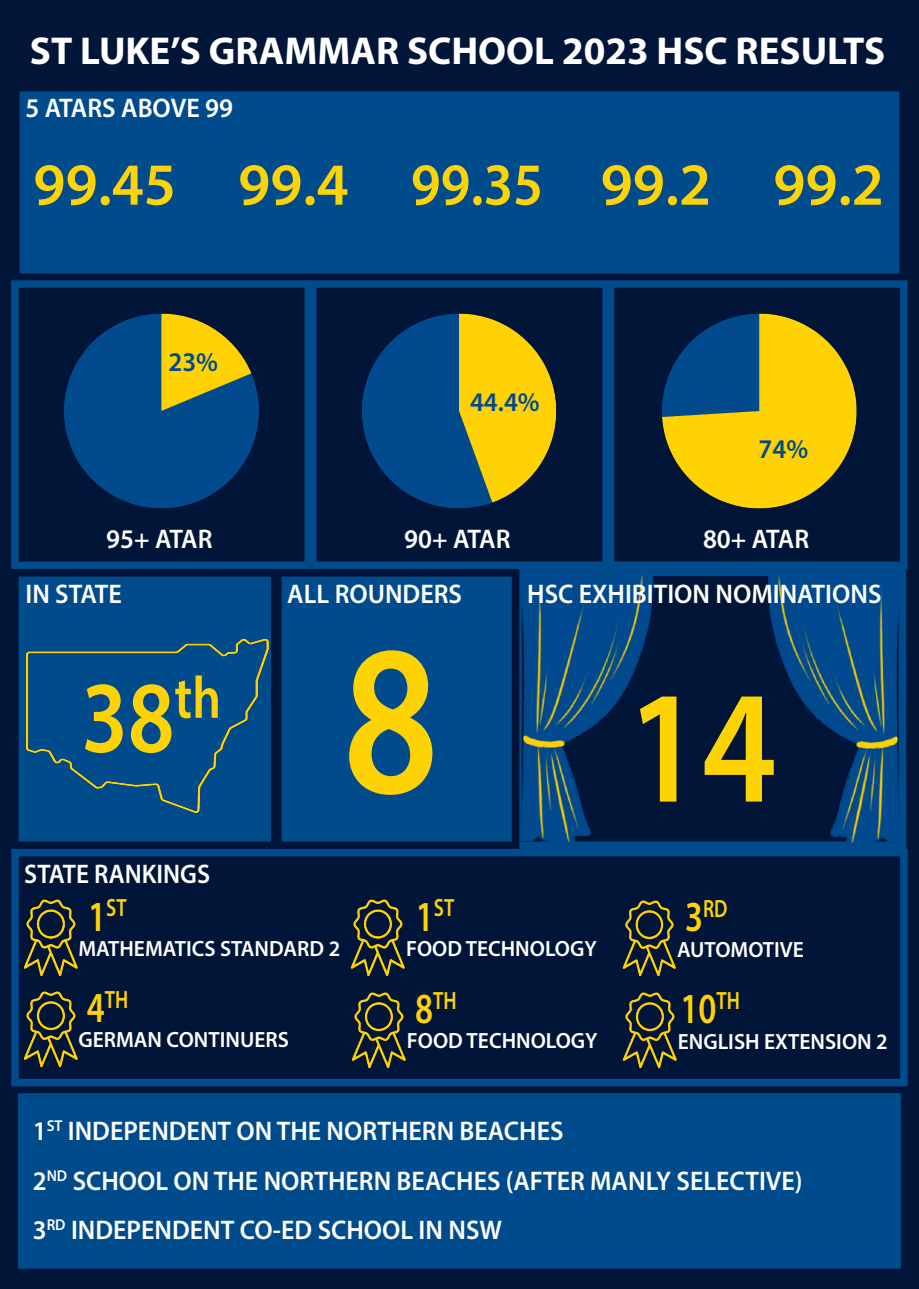
<style>
.page{position:relative;width:919px;height:1289px;background:#fff}
.page>*{position:absolute;margin:0;border:0;box-sizing:border-box;transform-origin:0 0}
.t1{font:600 214.95px "Myriad Pro";color:#fed304;scale:.83 1}
.t2{font:600 161.55px "Myriad Pro";color:#fed304;scale:.87 1}
.t3{font:600 102.3px "Myriad Pro";color:#fed304;scale:.85 1}
.t4{font:600 60px "Myriad Pro";color:#fcd406}
.t5{font:600 42.9px "Myriad Pro";color:#fed304;scale:.78 1}
.t6{font:700 39px "Myriad Pro";color:#fff}
.t7{font:600 27px "Myriad Pro";color:#fff;scale:.96 1}
.t8{font:600 27px "Myriad Pro";color:#fff;scale:.93 1}
.t9{font:600 27px "Myriad Pro";color:#004a8d;scale:.96 1}
.t10{font:600 25.05px "Myriad Pro";color:#fed304;scale:.78 1}
.t11{font:600 22.05px "Myriad Pro";color:#fff}
.s1{font-size:42.9px}
</style>
<div class="page">
<div style="left:0;top:0;width:918px;height:1288px;background:#001537"></div>
<div style="left:14px;top:1089px;width:890px;height:183px;background:#004b8c"></div>
<div style="left:11px;top:1085px;width:897px;height:191px;border:8px solid #001537"></div>
<div style="left:12px;top:84px;width:894px;height:197px;background:#004b8c;border:8px solid #001537"></div>
<div style="left:11px;top:280px;width:301px;height:289px;border:8px solid #004b8c"></div>
<div style="left:309px;top:280px;width:300px;height:289px;background:#001537;border:8px solid #004b8c"></div>
<div style="left:606px;top:280px;width:301px;height:289px;background:#001537;border:8px solid #004b8c"></div>
<img style="left:11px;top:281px;width:275px;height:260px">
<img style="left:286px;top:281px;width:300px;height:260px">
<img style="left:586px;top:281px;width:322px;height:260px">
<div style="left:15px;top:573px;width:260px;height:272px;background:#004b8c"></div>
<div style="left:11px;top:569px;width:267px;height:280px;border:8px solid #001537"></div>
<div style="left:514px;top:568px;width:392px;height:281px;background:#001537;border:8px solid #004b8c"></div>
<img style="left:11px;top:624px;width:263px;height:193px">
<img style="left:768px;top:575px;width:132px;height:268px">
<img style="left:520px;top:574px;width:133px;height:268px">
<div style="left:274px;top:569px;width:245px;height:280px;background:#004b8c;border:8px solid #001537"></div>
<div style="left:11px;top:848px;width:896px;height:238px;background:#001537;border:8px solid #004b8c"></div>
<img style="left:23px;top:899px;width:55px;height:77px">
<img style="left:350px;top:899px;width:55px;height:77px">
<img style="left:351px;top:992px;width:55px;height:76px">
<img style="left:622px;top:900px;width:54px;height:77px">
<img style="left:622px;top:992px;width:55px;height:77px">
<img style="left:23px;top:991px;width:55px;height:76px">
<p class="t6" style="left:30px;top:25px;width:856px">ST LUKE’S GRAMMAR SCHOOL 2023 HSC RESULTS</p>
<p class="t7" style="left:26px;top:91px;width:218px">5 ATARS ABOVE 99</p>
<p class="t4" style="left:33px;top:146px;width:852px">99.45 99.4 99.35 99.2 99.2</p>
<p class="t9" style="left:168px;top:345px;width:53px">23%</p>
<p class="t9" style="left:470px;top:385px;width:74px">44.4%</p>
<p class="t7" style="left:106px;top:521px;width:112px">95+ ATAR</p>
<p class="t7" style="left:404px;top:521px;width:112px">90+ ATAR</p>
<p class="t9" style="left:758px;top:432px;width:53px">74%</p>
<p class="t7" style="left:703px;top:521px;width:112px">80+ ATAR</p>
<p class="t7" style="left:26px;top:577px;width:102px">IN STATE</p>
<p class="t3" style="left:81px;top:652px;width:166px">38<sup>th</sup></p>
<p class="t8" style="left:24px;top:857px;width:201px">STATE RANKINGS</p>
<p class="t7" style="left:287px;top:577px;width:184px">ALL ROUNDERS</p>
<p class="t1" style="left:343px;top:583px;width:116px">8</p>
<p class="t7" style="left:527px;top:577px;width:370px">HSC EXHIBITION NOMINATIONS</p>
<p class="t2" style="left:626px;top:644px;width:174px">14</p>
<p class="t10" style="left:88px;top:892px;width:51px"><span class="s1">1</span>ST</p>
<p class="t11" style="left:78px;top:934px;width:263px">MATHEMATICS STANDARD 2</p>
<p class="t10" style="left:87px;top:983px;width:55px"><span class="s1">4</span>TH</p>
<p class="t11" style="left:78px;top:1025px;width:212px">GERMAN CONTINUERS</p>
<p class="t10" style="left:416px;top:892px;width:51px"><span class="s1">1</span>ST</p>
<p class="t11" style="left:406px;top:934px;width:192px">FOOD TECHNOLOGY</p>
<p class="t10" style="left:415px;top:984px;width:55px"><span class="s1">8</span>TH</p>
<p class="t11" style="left:407px;top:1026px;width:192px">FOOD TECHNOLOGY</p>
<p class="t10" style="left:685px;top:892px;width:56px"><span class="s1">3</span>RD</p>
<p class="t11" style="left:677px;top:935px;width:128px">AUTOMOTIVE</p>
<p class="t5" style="left:680px;top:981px;width:78px">10<sup>TH</sup></p>
<p class="t11" style="left:677px;top:1027px;width:211px">ENGLISH EXTENSION 2</p>
<p class="t7" style="left:33px;top:1113px;width:554px">1<sup>ST</sup> INDEPENDENT ON THE NORTHERN BEACHES</p>
<p class="t7" style="left:33px;top:1163px;width:803px">2<sup>ND</sup> SCHOOL ON THE NORTHERN BEACHES (AFTER MANLY SELECTIVE)</p>
<p class="t7" style="left:33px;top:1212px;width:490px">3<sup>RD</sup> INDEPENDENT CO-ED SCHOOL IN NSW</p>
</div>
